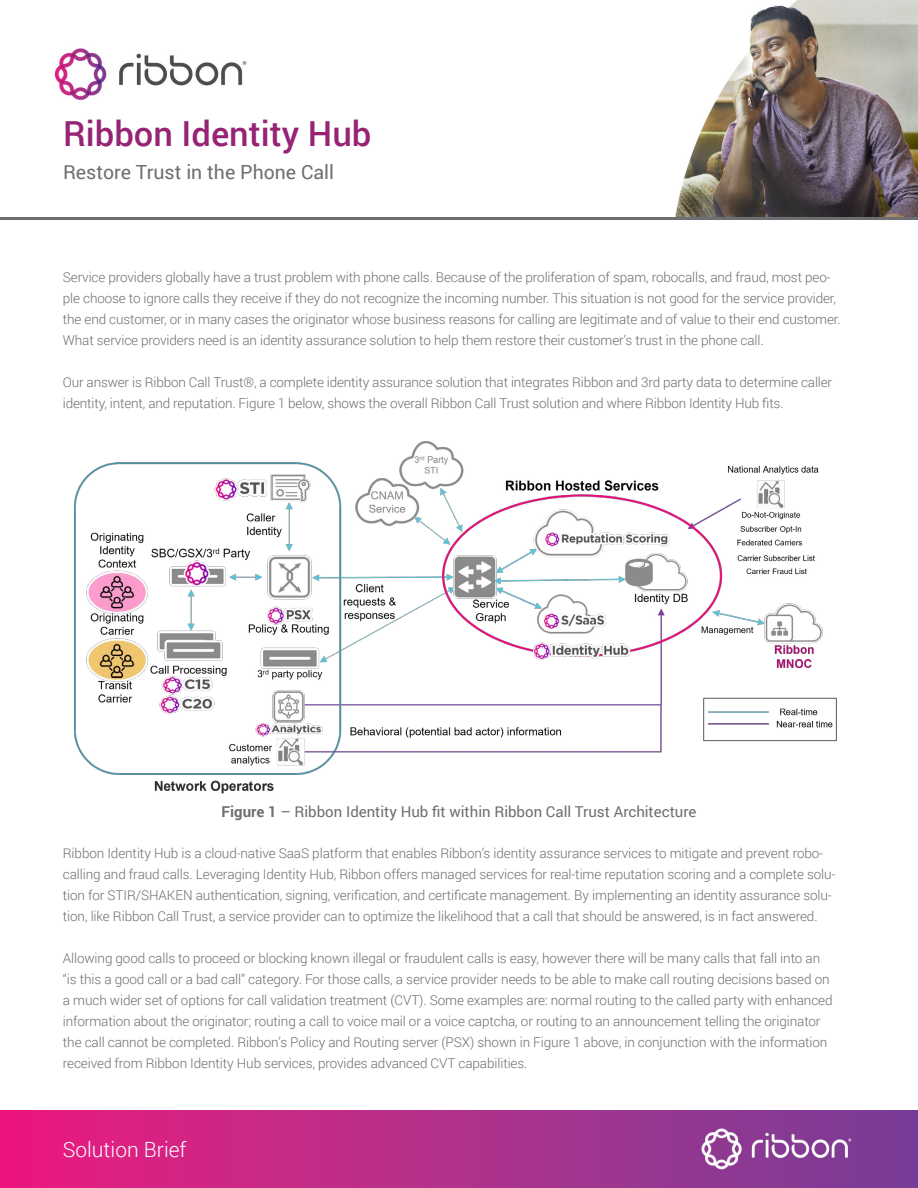
<style>
.page{position:relative;width:918px;height:1188px;background:#fff}
.page>*{position:absolute;margin:0;border:0;box-sizing:border-box;transform-origin:0 0}
.t1{font:500 34.5px "Roboto";color:#972375}
.t2{font:300 21px "Roboto";color:#fff}
.t3{font:19.5px "Roboto";color:#6d6e71}
.t4{font:15px "Roboto";color:#6d6e71}
.t5{font:300 13.5px/21px "Roboto";letter-spacing:-.01em;color:#6d6e71}
.s1{font-weight:700}
</style>
<div class="page">
<img style="left:74px;top:441px;width:763px;height:353px">
<img style="left:0;top:1110px;width:918px;height:78px">
<img style="left:675px;top:0;width:243px;height:218px">
<hr style="left:0;top:218px;width:918px;height:2px;background:#6d6e71">
<img style="left:54px;top:48px;width:193px;height:53px">
<h1 class="t1" style="left:63px;top:110px;width:310px">Ribbon Identity Hub</h1>
<h3 class="t3" style="left:63px;top:158px;width:272px">Restore Trust in the Phone Call</h3>
<p class="t5" style="left:63px;top:267px;width:779px">Service providers globally have a trust problem with phone calls. Because of the proliferation of spam, robocalls, and fraud, most peo&shy;ple choose to ignore calls they receive if they do not recognize the incoming number. This situation is not good for the service provider, the end customer, or in many cases the originator whose business reasons for calling are legitimate and of value to their end customer.<br>What service providers need is an identity assurance solution to help them restore their customer’s trust in the phone call.</p>
<p class="t5" style="left:63px;top:372px;width:771px">Our answer is Ribbon Call Trust®, a complete identity assurance solution that integrates Ribbon and 3rd party data to determine caller identity, intent, and reputation. Figure 1 below, shows the overall Ribbon Call Trust solution and where Ribbon Identity Hub fits.</p>
<p class="t4" style="left:222px;top:801px;width:476px"><span class="s1">Figure 1</span> – Ribbon Identity Hub fit within Ribbon Call Trust Architecture</p>
<p class="t5" style="left:63px;top:842px;width:774px">Ribbon Identity Hub is a cloud-native SaaS platform that enables Ribbon’s identity assurance services to mitigate and prevent robo&shy;calling and fraud calls. Leveraging Identity Hub, Ribbon offers managed services for real-time reputation scoring and a complete solu&shy;tion for STIR/SHAKEN authentication, signing, verification, and certificate management. By implementing an identity assurance solu&shy;tion, like Ribbon Call Trust, a service provider can to optimize the likelihood that a call that should be answered, is in fact answered.</p>
<p class="t5" style="left:63px;top:947px;width:771px">Allowing good calls to proceed or blocking known illegal or fraudulent calls is easy, however there will be many calls that fall into an “is this a good call or a bad call” category. For those calls, a service provider needs to be able to make call routing decisions based on a much wider set of options for call validation treatment (CVT). Some examples are: normal routing to the called party with enhanced information about the originator; routing a call to voice mail or a voice captcha, or routing to an announcement telling the originator the call cannot be completed. Ribbon’s Policy and Routing server (PSX) shown in Figure 1 above, in conjunction with the information received from Ribbon Identity Hub services, provides advanced CVT capabilities.</p>
<h2 class="t2" style="left:63px;top:1135px;width:125px">Solution Brief</h2>
</div>
